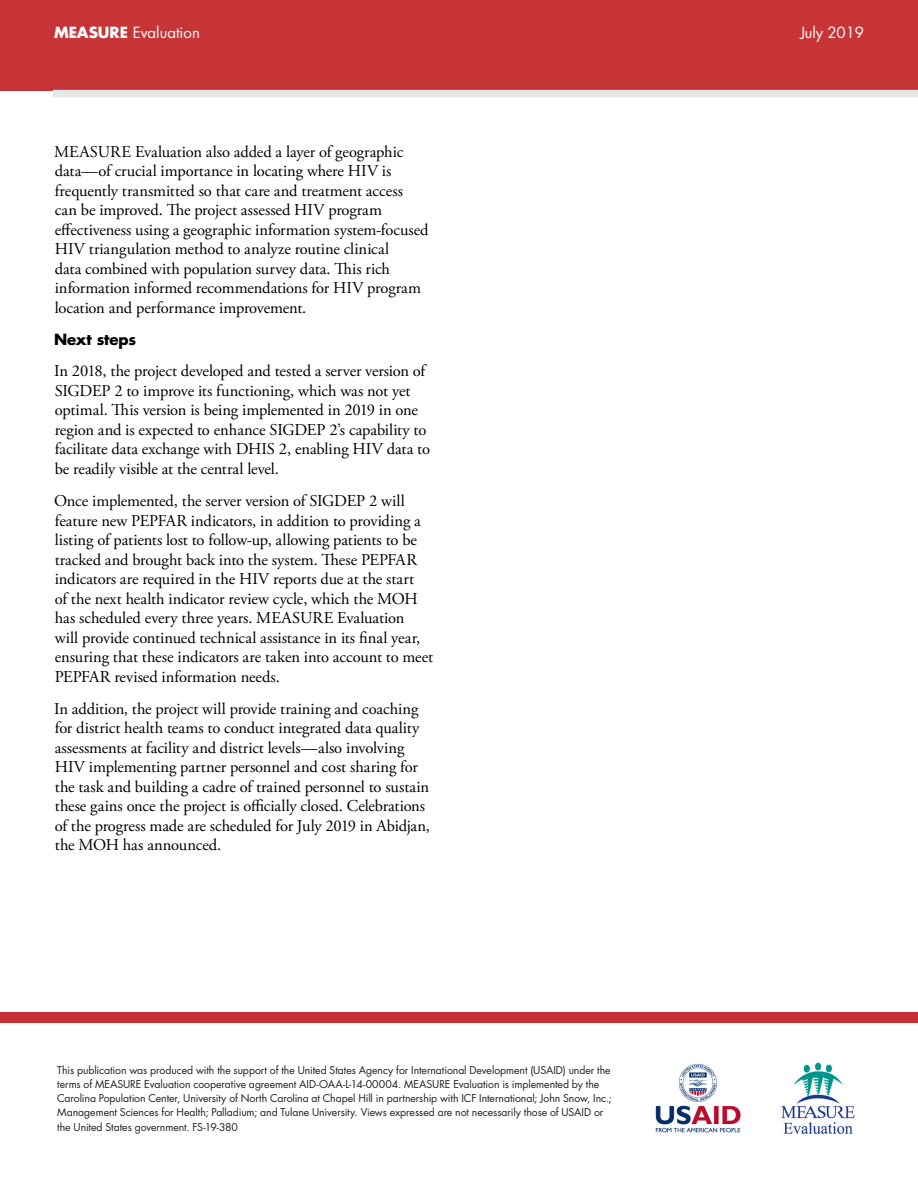
<style>
.page{position:relative;width:918px;height:1188px;background:#fff}
.page>*{position:absolute;margin:0;border:0;box-sizing:border-box;transform-origin:0 0}
.t1{font:16.5px/19.5px "Adobe Garamond Pro";letter-spacing:-.005em;color:#000}
.t2{font:15px "Futura LT Pro";color:#fff}
.Heading_2{font:700 15px "Futura LT Pro";letter-spacing:-.01em;color:#000}
.t3{font:10.5px/14.2px "Futura LT Pro";letter-spacing:-.005em;color:#231f20}
.s1{font-weight:700}
</style>
<div class="page">
<div style="left:0;top:0;width:918px;height:90px;background:#c73437"></div>
<div style="left:53px;top:90px;width:865px;height:7px;background:#e6e7e9"></div>
<div style="left:0;top:1012px;width:918px;height:10px;background:#c73136"></div>
<img style="left:781px;top:1063px;width:74px;height:71px">
<img style="left:655px;top:1063px;width:86px;height:70px">
<p class="t2" style="left:54px;top:22px;width:147px"><span class="s1">MEASURE</span> Evaluation</p>
<p class="t2" style="left:800px;top:22px;width:65px">July 2019</p>
<p class="t1" style="left:54px;top:142px;width:376px">MEASURE Evaluation also added a layer of geographic data—of crucial importance in locating where HIV is frequently transmitted so that care and treatment access can be improved. The project assessed HIV program effectiveness using a geographic information system-focused HIV triangulation method to analyze routine clinical<br>data combined with population survey data. This rich information informed recommendations for HIV program location and performance improvement.</p>
<p class="Heading_2" style="left:54px;top:328px;width:84px">Next steps</p>
<p class="t1" style="left:54px;top:362px;width:378px">In 2018, the project developed and tested a server version of SIGDEP 2 to improve its functioning, which was not yet optimal. This version is being implemented in 2019 in one region and is expected to enhance SIGDEP 2’s capability to facilitate data exchange with DHIS 2, enabling HIV data to be readily visible at the central level.</p>
<p class="t1" style="left:54px;top:492px;width:381px">Once implemented, the server version of SIGDEP 2 will feature new PEPFAR indicators, in addition to providing a listing of patients lost to follow-up, allowing patients to be tracked and brought back into the system. These PEPFAR indicators are required in the HIV reports due at the start<br>of the next health indicator review cycle, which the MOH has scheduled every three years. MEASURE Evaluation<br>will provide continued technical assistance in its final year, ensuring that these indicators are taken into account to meet PEPFAR revised information needs.</p>
<p class="t1" style="left:54px;top:699px;width:377px">In addition, the project will provide training and coaching for district health teams to conduct integrated data quality assessments at facility and district levels—also involving HIV implementing partner personnel and cost sharing for the task and building a cadre of trained personnel to sustain these gains once the project is officially closed. Celebrations of the progress made are scheduled for July 2019 in Abidjan, the MOH has announced.</p>
<p class="t3" style="left:57px;top:1063px;width:556px">This publication was produced with the support of the United States Agency for International Development (USAID) under the terms of MEASURE Evaluation cooperative agreement AID-OAA-L-14-00004. MEASURE Evaluation is implemented by the Carolina Population Center, University of North Carolina at Chapel Hill in partnership with ICF International; John Snow, Inc.; Management Sciences for Health; Palladium; and Tulane University. Views expressed are not necessarily those of USAID or the United States government. FS-19-380</p>
</div>
